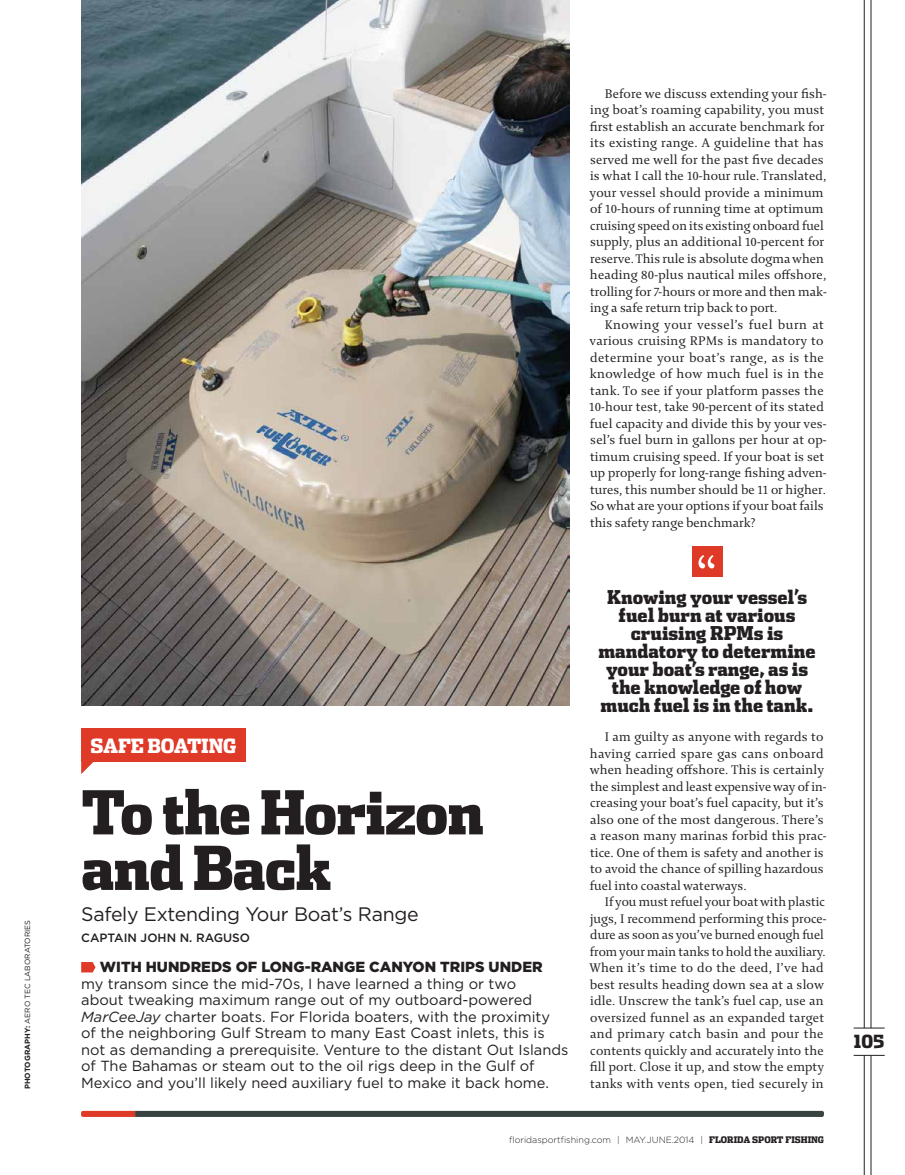
<style>
.page{position:relative;width:905px;height:1175px;background:#fff}
.page>*{position:absolute;margin:0;border:0;box-sizing:border-box;transform-origin:0 0}
.t1{font:900 60px/55.5px "Dispatch Cond";letter-spacing:-.02em;color:#231f20}
.t2{font:19.5px "Gotham";letter-spacing:-.015em;color:#231f20}
.t3{font:900 19.5px "Dispatch Cond";letter-spacing:-.01em;color:#fff}
.t4{font:900 18.9px/18px "Dispatch Cond";color:#231f20;text-align:center}
.t5{font:900 18px "Dispatch Cond";color:#231f20}
.t6{font:14.7px/16.5px "Gotham";color:#231f20}
.t7{font:13.5px "Enigma 2";letter-spacing:.005em;color:#231f20}
.t8{font:13.5px "Enigma 2";letter-spacing:.025em;color:#231f20}
.t9{font:13.5px "Enigma 2";letter-spacing:.03em;color:#231f20}
.t10{font:500 12px "Gotham";color:#231f20}
.t11{font:300 9px "Gotham";color:#231f20}
.t12{font:7.5px "Gotham";color:#231f20}
.s1{font-weight:700}
.s2{font-weight:900}
.s3{font-style:italic}
.s4{font-family:"Dispatch Cond";font-weight:900}
</style>
<div class="page">
<svg style="left:81px;top:1110px;width:743px;height:6px;background:#5e5d5b"></svg>
<hr style="left:853px;top:1055px;width:31px;height:1px;background:#231f20">
<hr style="left:853px;top:1027px;width:31px;height:1px;background:#231f20">
<hr style="left:864px;top:0;width:1px;height:1028px;background:#231f20">
<hr style="left:864px;top:1055px;width:1px;height:119px;background:#231f20">
<hr style="left:870px;top:0;width:1px;height:1028px;background:#231f20">
<hr style="left:870px;top:1055px;width:1px;height:119px;background:#231f20">
<svg style="left:81px;top:962px;width:15px;height:10px"></svg>
<img style="left:81px;top:0;width:488px;height:705px">
<svg style="left:81px;top:762px;width:13px;height:12px"></svg>
<div style="left:81px;top:728px;width:164px;height:34px;background:#df3927"></div>
<div style="left:691px;top:546px;width:31px;height:31px;background:#df3927"></div>
<svg style="left:698px;top:555px;width:16px;height:13px"></svg>
<p class="t12" style="left:23px;top:1089px;width:171px;rotate:-90deg"><span class="s1">PHOTOGRAPHY:</span> AERO TEC LABORATORIES</p>
<p class="t7" style="left:604px;top:84px;width:223px">Before we discuss extending your fish-</p>
<p class="t7" style="left:590px;top:101px;width:236px">ing boat’s roaming capability, you must</p>
<p class="t7" style="left:589px;top:117px;width:236px">first establish an accurate benchmark for</p>
<p class="t7" style="left:590px;top:134px;width:235px">its existing range. A guideline that has</p>
<p class="t7" style="left:590px;top:150px;width:235px">served me well for the past five decades</p>
<p class="t7" style="left:590px;top:167px;width:238px">is what I call the 10-hour rule. Translated,</p>
<p class="t7" style="left:589px;top:183px;width:235px">your vessel should provide a minimum</p>
<p class="t7" style="left:590px;top:200px;width:235px">of 10-hours of running time at optimum</p>
<p class="t7" style="left:590px;top:216px;width:235px">cruising speed on its existing onboard fuel</p>
<p class="t7" style="left:590px;top:233px;width:235px">supply, plus an additional 10-percent for</p>
<p class="t7" style="left:590px;top:249px;width:235px">reserve. This rule is absolute dogma when</p>
<p class="t7" style="left:590px;top:266px;width:238px">heading 80-plus nautical miles offshore,</p>
<p class="t7" style="left:590px;top:282px;width:238px">trolling for 7-hours or more and then mak-</p>
<p class="t7" style="left:590px;top:299px;width:189px">ing a safe return trip back to port.</p>
<p class="t9" style="left:604px;top:315px;width:221px">Knowing your vessel’s fuel burn at</p>
<p class="t7" style="left:589px;top:332px;width:236px">various cruising RPMs is mandatory to</p>
<p class="t8" style="left:590px;top:348px;width:235px">determine your boat’s range, as is the</p>
<p class="t7" style="left:590px;top:365px;width:235px">knowledge of how much fuel is in the</p>
<p class="t7" style="left:590px;top:381px;width:235px">tank. To see if your platform passes the</p>
<p class="t7" style="left:589px;top:398px;width:236px">10-hour test, take 90-percent of its stated</p>
<p class="t7" style="left:590px;top:414px;width:238px">fuel capacity and divide this by your ves-</p>
<p class="t7" style="left:590px;top:431px;width:238px">sel’s fuel burn in gallons per hour at op-</p>
<p class="t7" style="left:590px;top:447px;width:236px">timum cruising speed. If your boat is set</p>
<p class="t7" style="left:590px;top:464px;width:238px">up properly for long-range fishing adven-</p>
<p class="t7" style="left:590px;top:480px;width:237px">tures, this number should be 11 or higher.</p>
<p class="t7" style="left:590px;top:497px;width:235px">So what are your options if your boat fails</p>
<p class="t7" style="left:590px;top:513px;width:167px">this safety range benchmark?</p>
<p class="t3" style="left:90px;top:733px;width:147px">SAFE BOATING</p>
<p class="t1" style="left:81px;top:782px;width:404px">To the Horizon and Back</p>
<p class="t2" style="left:81px;top:901px;width:339px">Safely Extending Your Boat’s Range</p>
<p class="t10" style="left:81px;top:930px;width:170px">CAPTAIN JOHN N. RAGUSO</p>
<p class="t6" style="left:81px;top:958px;width:488px;text-indent:19px"><span class="s2">WITH HUNDREDS OF LONG-RANGE CANYON TRIPS UNDER </span>my transom since the mid-70s, I have learned a thing or two<br>about tweaking maximum range out of my outboard-powered <span class="s3">MarCeeJay</span> charter boats. For Florida boaters, with the proximity of the neighboring Gulf Stream to many East Coast inlets, this is not as demanding a prerequisite. Venture to the distant Out Islands of The Bahamas or steam out to the oil rigs deep in the Gulf of Mexico and you’ll likely need auxiliary fuel to make it back home.</p>
<p class="t4" style="left:598px;top:587px;width:218px">Knowing your vessel’s fuel burn at various cruising RPMs is mandatory to determine your boat’s range, as is the knowledge of how much fuel is in the tank.</p>
<p class="t7" style="left:604px;top:728px;width:220px">I am guilty as anyone with regards to</p>
<p class="t7" style="left:590px;top:744px;width:235px">having carried spare gas cans onboard</p>
<p class="t7" style="left:589px;top:761px;width:236px">when heading offshore. This is certainly</p>
<p class="t7" style="left:590px;top:777px;width:238px">the simplest and least expensive way of in-</p>
<p class="t7" style="left:590px;top:794px;width:235px">creasing your boat’s fuel capacity, but it’s</p>
<p class="t7" style="left:590px;top:810px;width:235px">also one of the most dangerous. There’s</p>
<p class="t7" style="left:590px;top:827px;width:238px">a reason many marinas forbid this prac-</p>
<p class="t7" style="left:590px;top:843px;width:235px">tice. One of them is safety and another is</p>
<p class="t7" style="left:590px;top:860px;width:235px">to avoid the chance of spilling hazardous</p>
<p class="t7" style="left:590px;top:876px;width:158px">fuel into coastal waterways.</p>
<p class="t7" style="left:605px;top:893px;width:222px">If you must refuel your boat with plastic</p>
<p class="t7" style="left:590px;top:909px;width:238px">jugs, I recommend performing this proce-</p>
<p class="t7" style="left:590px;top:926px;width:235px">dure as soon as you’ve burned enough fuel</p>
<p class="t7" style="left:590px;top:942px;width:237px">from your main tanks to hold the auxiliary.</p>
<p class="t7" style="left:589px;top:959px;width:236px">When it’s time to do the deed, I’ve had</p>
<p class="t7" style="left:590px;top:975px;width:236px">best results heading down sea at a slow</p>
<p class="t7" style="left:590px;top:992px;width:235px">idle. Unscrew the tank’s fuel cap, use an</p>
<p class="t7" style="left:590px;top:1008px;width:235px">oversized funnel as an expanded target</p>
<p class="t8" style="left:590px;top:1025px;width:235px">and primary catch basin and pour the</p>
<p class="t7" style="left:590px;top:1041px;width:235px">contents quickly and accurately into the</p>
<p class="t7" style="left:589px;top:1058px;width:236px">fill port. Close it up, and stow the empty</p>
<p class="t7" style="left:590px;top:1074px;width:235px">tanks with vents open, tied securely in</p>
<p class="t11" style="left:509px;top:1134px;width:316px">floridasportfishing.com | MAY.JUNE.2014 | <span class="s4">FLORIDA SPORT FISHING</span></p>
<p class="t5" style="left:853px;top:1030px;width:32px">105</p>
</div>
